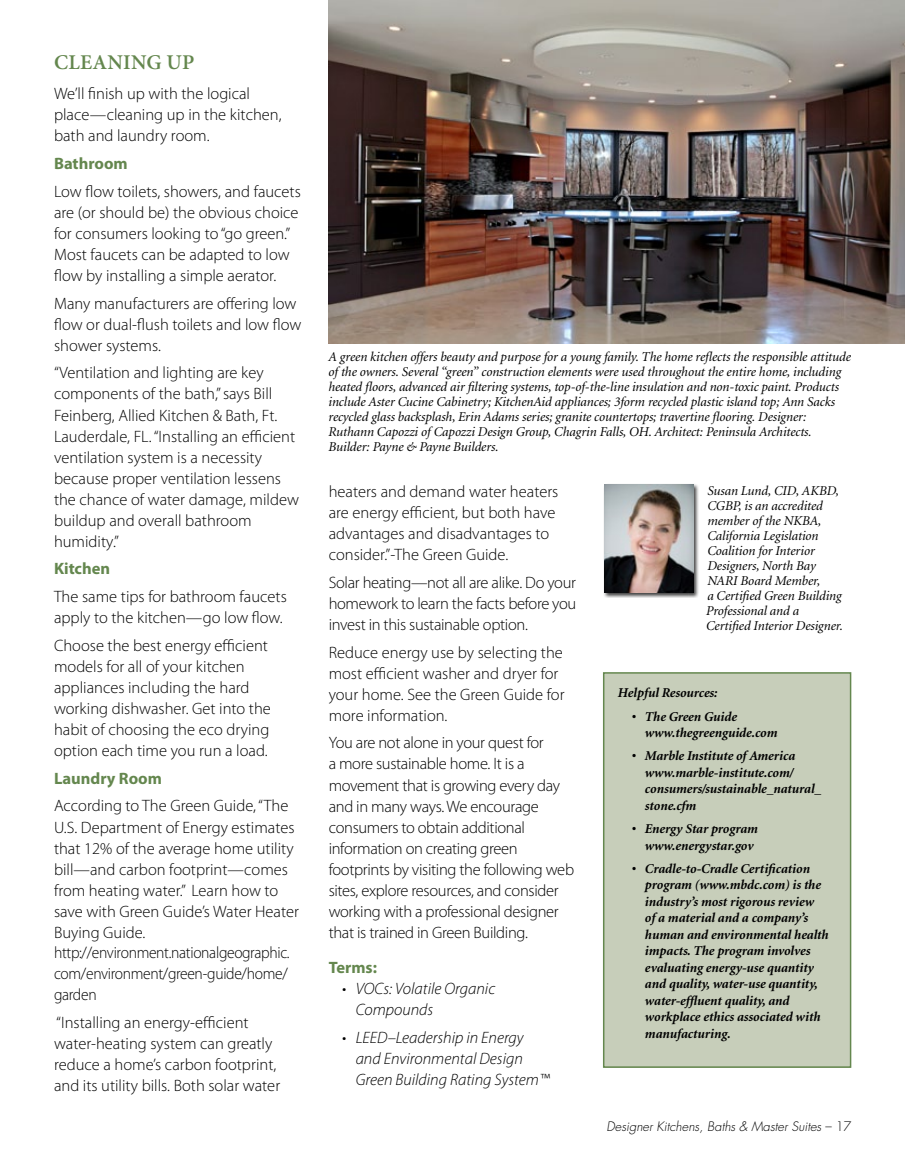
<style>
.page{position:relative;width:905px;height:1175px;background:#fff}
.page>*{position:absolute;margin:0;border:0;box-sizing:border-box;transform-origin:0 0}
.t1{font:600 21px "Minion Pro";letter-spacing:.01em;color:#64874e}
.t2{font:300 16.5px/21px "Myriad Pro";color:#000}
.t3{font:300 16.5px/21px "Myriad Pro";letter-spacing:-.02em;color:#000}
.t4{font:italic 300 16.5px/21px "Myriad Pro";color:#000}
.t5{font:700 16.5px "Myriad Pro";color:#64874e}
.t6{font:italic 13.5px/15px "Minion";letter-spacing:-.01em;color:#000}
.t7{font:italic 700 13.5px/16.5px "Minion";letter-spacing:-.01em;color:#000}
.t8{font:italic 300 12.75px "Futura";color:#000}
.s1{font-style:normal}
</style>
<div class="page">
<img style="left:328px;top:0;width:576px;height:344px">
<div style="left:603px;top:673px;width:247px;height:394px;background:#c7ceba"></div>
<div style="left:603px;top:672px;width:248px;height:395px;border:2px solid #64874e"></div>
<div style="left:603px;top:483px;width:96px;height:115px;background:#000;opacity:.75"></div>
<img style="left:604px;top:484px;width:89px;height:108px">
<p class="t1" style="left:54px;top:48px;width:140px">CLEANING UP</p>
<p class="t2" style="left:54px;top:83px;width:229px">We’ll finish up with the logical place—cleaning up in the kitchen, bath and laundry room.</p>
<p class="t5" style="left:54px;top:153px;width:75px">Bathroom</p>
<p class="t2" style="left:54px;top:181px;width:248px">Low flow toilets, showers, and faucets are (or should be) the obvious choice for consumers looking to “go green.” Most faucets can be adapted to low flow by installing a simple aerator.</p>
<p class="t2" style="left:54px;top:292px;width:249px">Many manufacturers are offering low flow or dual-flush toilets and low flow shower systems.</p>
<p class="t2" style="left:54px;top:362px;width:246px">“Ventilation and lighting are key components of the bath,” says Bill<br>Feinberg, Allied Kitchen &amp; Bath, Ft.<br>Lauderdale, FL. “Installing an efficient ventilation system is a necessity because proper ventilation lessens the chance of water damage, mildew buildup and overall bathroom humidity.”</p>
<p class="t5" style="left:54px;top:558px;width:58px">Kitchen</p>
<p class="t2" style="left:54px;top:586px;width:234px">The same tips for bathroom faucets apply to the kitchen—go low flow.</p>
<p class="t2" style="left:54px;top:634px;width:218px">Choose the best energy efficient models for all of your kitchen appliances including the hard working dishwasher. Get into the habit of choosing the eco drying option each time you run a load.</p>
<p class="t5" style="left:54px;top:767px;width:109px">Laundry Room</p>
<p class="t2" style="left:54px;top:795px;width:246px">According to The Green Guide, “The<br>U.S. Department of Energy estimates that 12% of the average home utility bill—and carbon footprint—comes from heating water.” Learn how to save with Green Guide’s Water H eater<br>Buying Guide. http://environment.nationalgeographic. com/environment/green-guide/home/ garden</p>
<p class="t2" style="left:54px;top:1012px;width:228px">“Installing an energy-efficient water-heating system can greatly reduce a home’s carbon footprint, and its utility bills. Both solar water</p>
<p class="t6" style="left:328px;top:349px;width:524px">A green kitchen offers beauty and purpose for a young family. The home reflects the responsible attitude of the owners. Several “green” construction elements were used throughout the entire home, including heated floors, advanced air filtering systems, top-of-the-line insulation and non-toxic paint. Products include Aster Cucine Cabinetry; KitchenAid appliances; 3form recycled plastic island top; Ann Sacks recycled glass backsplash, Erin Adams series; granite countertops; travertine flooring. Designer:<br>Ruthann Capozzi of Capozzi Design Group, Chagrin Falls, OH. Architect: Peninsula Architects.<br>Builder: Payne &amp; Payne Builders.</p>
<p class="t6" style="left:706px;top:483px;width:138px">Susan Lund, CID, AKBD,<br>CGBP, is an accredited member of the NKBA,<br>California Legislation<br>Coalition for Interior<br>Designers, North Bay<br>NARI Board Member,<br>a Certified Green Building<br>Professional and a<br>Certified Interior Designer.</p>
<p class="t2" style="left:328px;top:481px;width:231px">heaters and demand water heaters are energy efficient, but both have advantages and disadvantages to consider.”-The Green Guide.</p>
<p class="t2" style="left:328px;top:571px;width:249px;text-align:justify">Solar heating—not all are alike. Do your homework to learn the facts before you invest in this sustainable option.</p>
<p class="t2" style="left:328px;top:641px;width:237px">Reduce energy use by selecting the most efficient washer and dryer for your home. See the Green Guide for more information.</p>
<p class="t3" style="left:328px;top:732px;width:247px">You are not alone in your quest for<br>a more sustainable home. It is a movement that is growing every day and in many ways. We encourage consumers to obtain additional information on creating green footprints by visiting the following web sites, explore resources, and consider working with a professional designer that is trained in Green Building.</p>
<p class="t7" style="left:618px;top:685px;width:101px">Helpful Resources:</p>
<p class="t7" style="left:645px;top:708px;width:134px;text-indent:-14px">• The Green Guide www.thegreenguide.com</p>
<p class="t7" style="left:645px;top:748px;width:178px;text-indent:-14px">• Marble Institute of America www.marble-institute.com/ consumers/sustainable_natural_ stone.cfm</p>
<p class="t7" style="left:645px;top:821px;width:115px;text-indent:-14px">• Energy Star program www.energystar.gov</p>
<p class="t7" style="left:645px;top:860px;width:185px;text-indent:-14px">• Cradle-to-Cradle Certification program (www.mbdc.com) is the industry’s most rigorous review<br>of a material and a company’s human and environmental health impacts. The program involves evaluating energy-use quantity and quality, water-use quantity, water-effluent quality, and workplace ethics associated with manufacturing.</p>
<p class="t5" style="left:328px;top:957px;width:50px">Terms:</p>
<p class="t4" style="left:355px;top:978px;width:141px;text-indent:-13px">• VOCs: Volatile Organic<br>Compounds</p>
<p class="t4" style="left:355px;top:1026px;width:195px;text-indent:-13px">• LEED–Leadership in Energy and Environmental Design<br>Green Building Rating System™</p>
<p class="t8" style="left:606px;top:1117px;width:246px">Designer Kitchens, Baths &amp; Master Suites <span class="s1">– 17</span></p>
</div>
